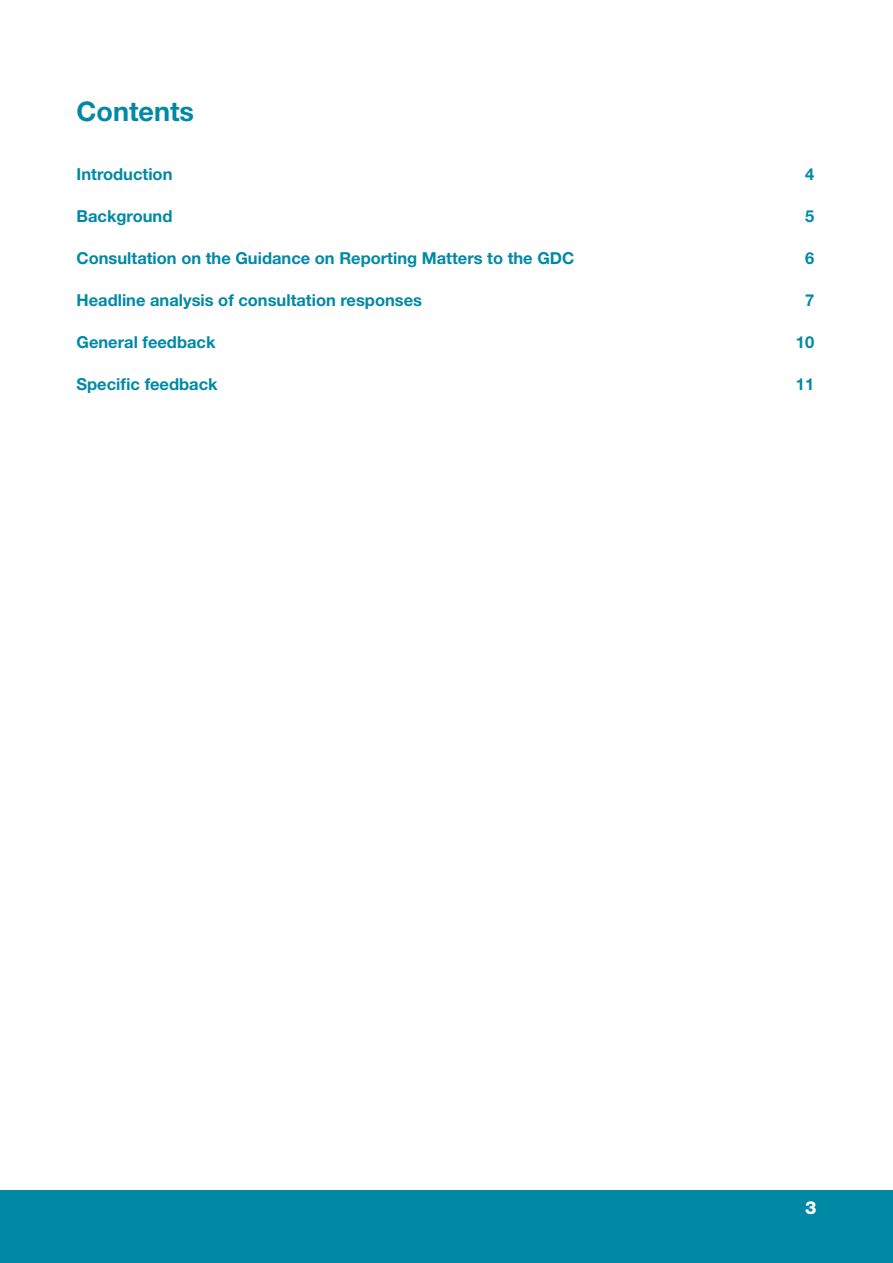
<style>
.page{position:relative;width:893px;height:1263px;background:#fff}
.page>*{position:absolute;margin:0;border:0;box-sizing:border-box;transform-origin:0 0}
.t1{font:700 27px "Helvetica Neue LT Pro";color:#0089a5}
.t2{font:800 18px "Helvetica Neue LT Pro";color:#fff}
.t3{font:700 16.5px "Helvetica Neue LT Pro";color:#0089a5}
</style>
<div class="page">
<div style="left:0;top:1191px;width:893px;height:72px;background:#0089a5"></div>
<p class="t1" style="left:77px;top:102px;width:119px">Contents</p>
<p class="t3" style="left:77px;top:168px;width:97px">Introduction</p>
<p class="t3" style="left:805px;top:168px;width:11px">4</p>
<p class="t3" style="left:77px;top:210px;width:97px">Background</p>
<p class="t3" style="left:805px;top:210px;width:11px">5</p>
<p class="t3" style="left:77px;top:252px;width:499px">Consultation on the Guidance on Reporting Matters to the GDC</p>
<p class="t3" style="left:805px;top:252px;width:11px">6</p>
<p class="t3" style="left:77px;top:294px;width:347px">Headline analysis of consultation responses</p>
<p class="t3" style="left:805px;top:294px;width:11px">7</p>
<p class="t3" style="left:77px;top:336px;width:140px">General feedback</p>
<p class="t3" style="left:796px;top:336px;width:20px">10</p>
<p class="t3" style="left:77px;top:378px;width:143px">Specific feedback</p>
<p class="t3" style="left:796px;top:378px;width:20px">11</p>
<p class="t2" style="left:805px;top:1197px;width:13px">3</p>
</div>
